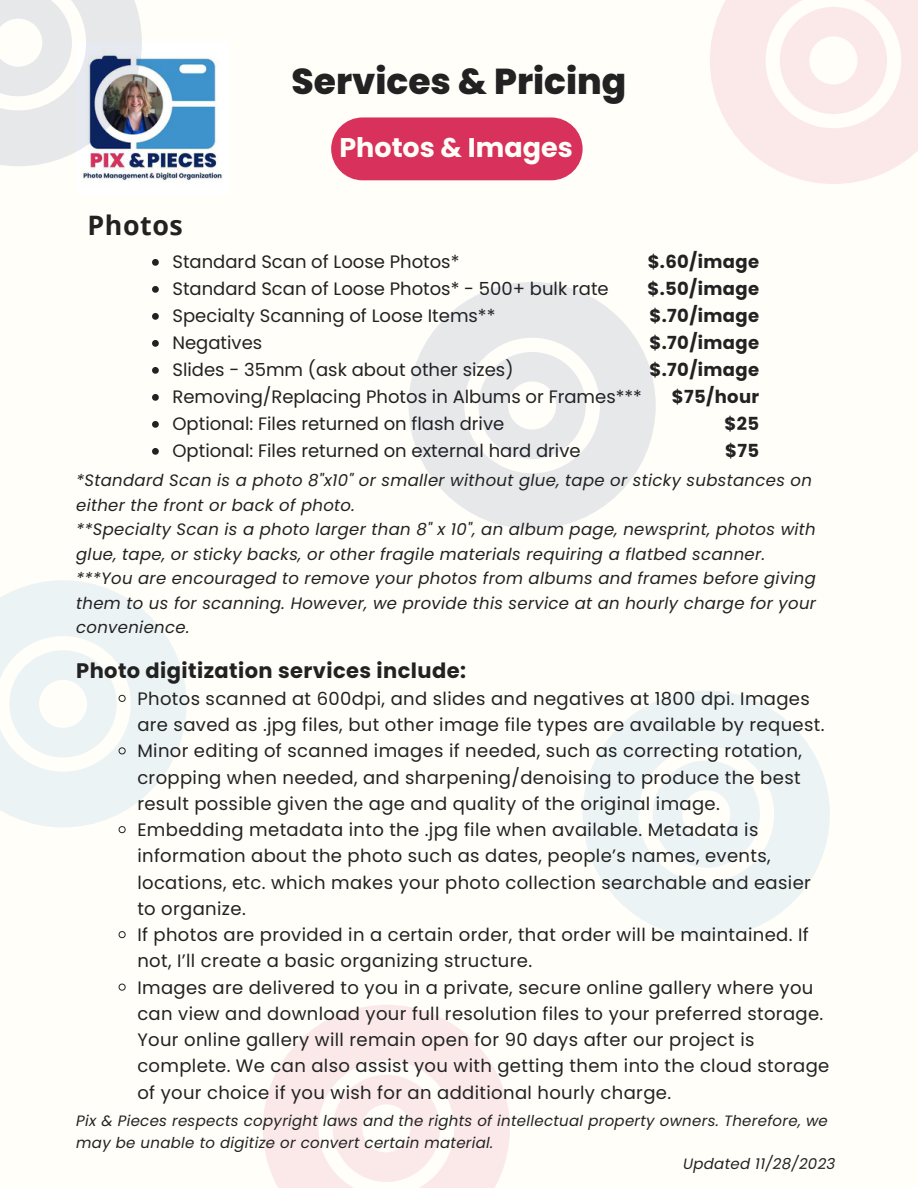
<style>
.page{position:relative;width:918px;height:1188px;background:#fffef9}
.page>*{position:absolute;margin:0;border:0;box-sizing:border-box;transform-origin:0 0}
.t1{font:800 36px "Poppins";color:#222}
.t2{font:700 27px "Poppins";color:#fffef9}
.t3{font:700 26.85px "Open Sans";letter-spacing:.02em;color:#222}
.t4{font:700 21px "Poppins";letter-spacing:.02em;color:#222}
.t5{font:18px/26.2px "Poppins";letter-spacing:.02em;color:#222}
.t6{font:18px "Poppins";color:#222}
.t7{font:700 18px "Poppins";letter-spacing:.02em;color:#222}
.t8{font:italic 16.5px/24.5px "Poppins";letter-spacing:.02em;color:#222}
.t9{font:italic 15px/21.3px "Poppins";letter-spacing:.02em;color:#222}
</style>
<div class="page">
<svg style="left:710px;top:0;width:208px;height:184px"></svg>
<div style="left:331px;top:117px;width:252px;height:63px;background:#d8315b;border-radius:31px"></div>
<img style="left:83px;top:58px;width:140px;height:122px">
<svg style="left:152px;top:259px;width:7px;height:7px"></svg>
<svg style="left:152px;top:286px;width:7px;height:7px"></svg>
<svg style="left:152px;top:313px;width:7px;height:7px"></svg>
<svg style="left:152px;top:340px;width:7px;height:7px"></svg>
<svg style="left:152px;top:367px;width:7px;height:7px"></svg>
<svg style="left:152px;top:394px;width:7px;height:7px"></svg>
<svg style="left:152px;top:421px;width:7px;height:7px"></svg>
<svg style="left:152px;top:448px;width:7px;height:7px"></svg>
<svg style="left:0;top:580px;width:187px;height:247px;fill:#ecf3f4"></svg>
<svg style="left:409px;top:282px;width:247px;height:247px;fill:#e6e8ea"></svg>
<svg style="left:263px;top:1005px;width:247px;height:183px;fill:#fbe9e9"></svg>
<svg style="left:583px;top:691px;width:247px;height:247px;fill:#ecf3f4"></svg>
<svg style="left:0;top:0;width:142px;height:166px"></svg>
<svg style="left:9px;top:650px;width:117px;height:107px"></svg>
<svg style="left:118px;top:826px;width:8px;height:8px"></svg>
<svg style="left:118px;top:931px;width:8px;height:8px"></svg>
<svg style="left:118px;top:983px;width:8px;height:8px"></svg>
<p class="t1" style="left:292px;top:56px;width:336px">Services &amp; Pricing</p>
<p class="t3" style="left:88px;top:206px;width:97px">Photos</p>
<p class="t2" style="left:339px;top:129px;width:235px">Photos &amp; Images</p>
<p class="t7" style="left:648px;top:249px;width:113px">$.60/image</p>
<p class="t7" style="left:648px;top:276px;width:113px">$.50/image</p>
<p class="t7" style="left:650px;top:303px;width:111px">$.70/image</p>
<p class="t7" style="left:650px;top:330px;width:111px">$.70/image</p>
<p class="t7" style="left:650px;top:357px;width:111px">$.70/image</p>
<p class="t7" style="left:672px;top:384px;width:89px">$75/hour</p>
<p class="t7" style="left:725px;top:411px;width:36px">$25</p>
<p class="t7" style="left:725px;top:438px;width:35px">$75</p>
<p class="t6" style="left:173px;top:249px;width:288px">Standard Scan of Loose Photos*</p>
<p class="t6" style="left:173px;top:276px;width:438px">Standard Scan of Loose Photos* - 500+ bulk rate</p>
<p class="t6" style="left:173px;top:303px;width:324px">Specialty Scanning of Loose Items**</p>
<p class="t6" style="left:173px;top:330px;width:91px">Negatives</p>
<p class="t6" style="left:173px;top:357px;width:343px">Slides - 35mm (ask about other sizes)</p>
<p class="t6" style="left:173px;top:384px;width:471px">Removing/Replacing Photos in Albums or Frames***</p>
<p class="t6" style="left:173px;top:411px;width:333px">Optional: Files returned on flash drive</p>
<p class="t6" style="left:173px;top:438px;width:410px">Optional: Files returned on external hard drive</p>
<p class="t8" style="left:76px;top:468px;width:737px">*Standard Scan is a photo 8"x10" or smaller without glue, tape or sticky substances on either the front or back of photo.</p>
<p class="t8" style="left:76px;top:517px;width:741px">**Specialty Scan is a photo larger than 8" x 10", an album page, newsprint, photos with glue, tape, or sticky backs, or other fragile materials requiring a flatbed scanner.</p>
<p class="t8" style="left:76px;top:566px;width:741px;text-align:justify">***You are encouraged to remove your photos from albums and frames before giving them to us for scanning. However, we provide this service at an hourly charge for your convenience.</p>
<p class="t4" style="left:76px;top:656px;width:391px">Photo digitization services include:</p>
<p class="t5" style="left:137px;top:686px;width:689px">Photos scanned at 600dpi, and slides and negatives at 1800 dpi. Images are saved as .jpg files, but other image file types are available by request.</p>
<p class="t5" style="left:137px;top:738px;width:666px;text-align:justify">Minor editing of scanned images if needed, such as correcting rotation, cropping when needed, and sharpening/denoising to produce the best result possible given the age and quality of the original image.</p>
<p class="t5" style="left:137px;top:817px;width:675px">Embedding metadata into the .jpg file when available. Metadata is information about the photo such as dates, people’s names, events, locations, etc. which makes your photo collection searchable and easier to organize.</p>
<p class="t5" style="left:137px;top:922px;width:673px">If photos are provided in a certain order, that order will be maintained. If not, I’ll create a basic organizing structure.</p>
<p class="t5" style="left:137px;top:974px;width:693px">Images are delivered to you in a private, secure online gallery where you can view and download your full resolution files to your preferred storage.<br>Your online gallery will remain open for 90 days after our project is complete. We can also assist you with getting them into the cloud storage of your choice if you wish for an additional hourly charge.</p>
<p class="t9" style="left:76px;top:1110px;width:753px">Pix &amp; Pieces respects copyright laws and the rights of intellectual property owners. Therefore, we may be unable to digitize or convert certain material.</p>
<p class="t9" style="left:683px;top:1153px;width:154px">Updated 11/28/2023</p>
</div>
